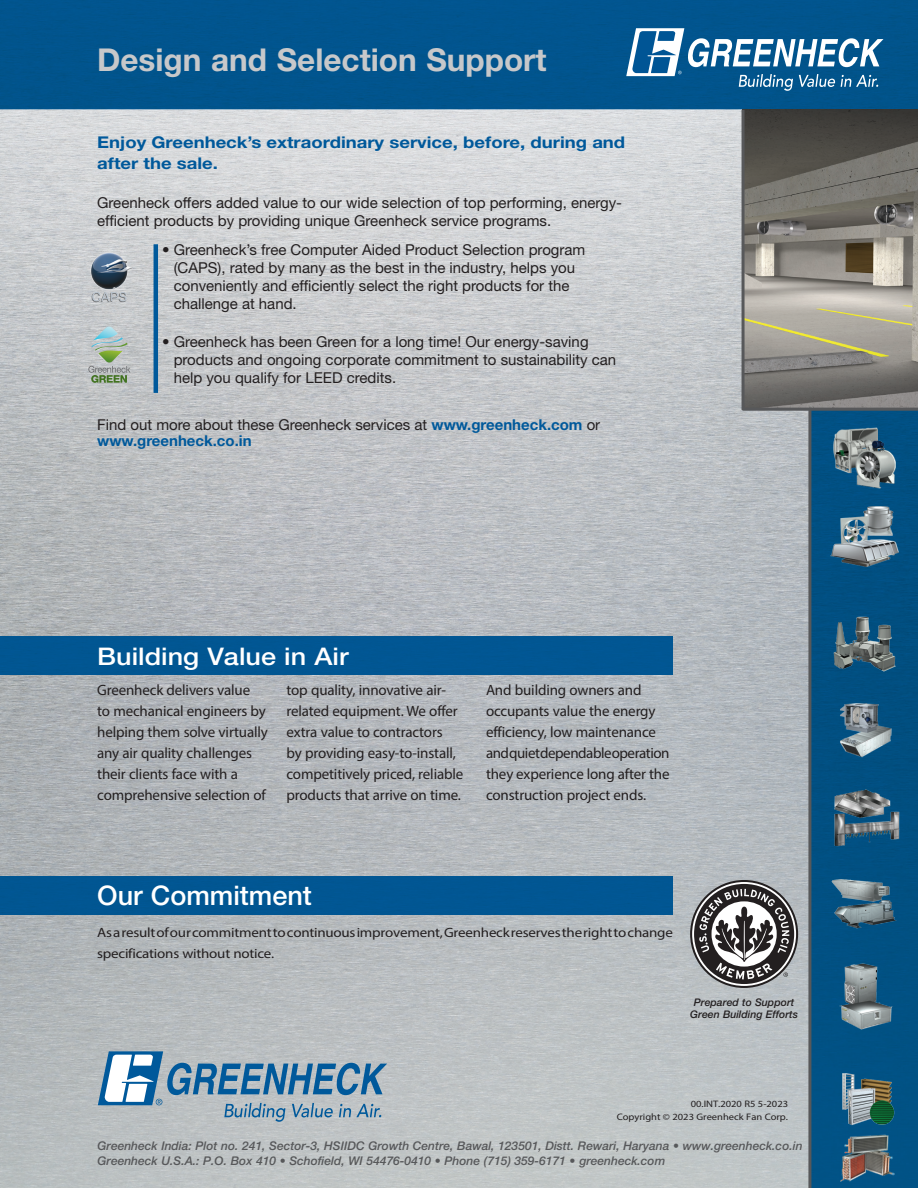
<style>
.page{position:relative;width:918px;height:1188px;background:#fff}
.page>*{position:absolute;margin:0;border:0;box-sizing:border-box;transform-origin:0 0}
.t1{font:700 31.5px "Helvetica Neue LT Std";color:#c7c8ca}
.t2{font:500 27px "Helvetica Neue LT Std";color:#fff}
.t3{font:500 24.3px "Helvetica Neue LT Std";color:#fff;scale:1.11 1}
.t4{font:700 16.2px/21px "Helvetica Neue LT Std";color:#00599b;scale:1.14 1}
.t5{font:15px/18px "Helvetica Neue LT Std";color:#231f20}
.t6{font:15px/21px "Myriad Pro";letter-spacing:-.01em;color:#231f20}
.t7{font:13.5px/21px "Myriad Pro";letter-spacing:-.015em;color:#231f20;scale:1.11 1}
.t8{font:italic 500 12px "Helvetica Neue LT Std";color:#57585a}
.t9{font:italic 500 10.5px/12.6px "Helvetica Neue LT Std";color:#231f20;text-align:center}
.t10{font:9.45px/13.5px "Myriad Pro";color:#231f20;text-align:right;scale:1.11 1}
.s1{font-weight:700;color:#00599b}
</style>
<div class="page">
<img style="left:0;top:0;width:918px;height:1188px">
<svg style="left:626px;top:28px;width:258px;height:63px"></svg>
<hr style="left:808px;top:407px;width:3px;height:781px;background:#57585a">
<img style="left:831px;top:426px;width:66px;height:64px">
<img style="left:831px;top:501px;width:68px;height:69px">
<img style="left:830px;top:615px;width:72px;height:60px">
<img style="left:835px;top:702px;width:64px;height:60px">
<img style="left:834px;top:789px;width:67px;height:60px">
<img style="left:829px;top:876px;width:74px;height:55px">
<img style="left:841px;top:1072px;width:54px;height:55px">
<img style="left:838px;top:963px;width:55px;height:69px">
<img style="left:840px;top:1134px;width:56px;height:48px">
<img style="left:745px;top:110px;width:173px;height:298px">
<hr style="left:742px;top:408px;width:176px;height:3px;background:#57585a">
<hr style="left:742px;top:110px;width:3px;height:300px;background:#57585a">
<svg style="left:98px;top:1051px;width:289px;height:71px;background:#8fa9bc"></svg>
<div style="left:0;top:877px;width:673px;height:37px;background:#015692"></div>
<svg style="left:690px;top:880px;width:108px;height:108px"></svg>
<div style="left:0;top:637px;width:673px;height:37px;background:#015692"></div>
<img style="left:83px;top:247px;width:56px;height:57px">
<svg style="left:88px;top:326px;width:42px;height:57px;background:#a9b9ae"></svg>
<hr style="left:154px;top:244px;width:4px;height:149px;background:#00599b">
<h1 class="t1" style="left:97px;top:40px;width:451px">Design and Selection Support</h1>
<p class="t4" style="left:97px;top:131px;width:465px">Enjoy Greenheck’s extraordinary service, before, during and after the sale.</p>
<p class="t5" style="left:97px;top:193px;width:526px">Greenheck offers added value to our wide selection of top performing, energy&shy;efficient products by providing unique Greenheck service programs.</p>
<p class="t5" style="left:174px;top:240px;width:413px;text-indent:-12px">• Greenheck’s free Computer Aided Product Selection program (CAPS), rated by many as the best in the industry, helps you conveniently and efficiently select the right products for the challenge at hand.</p>
<p class="t5" style="left:174px;top:333px;width:444px;text-indent:-12px">• Greenheck has been Green for a long time! Our energy-saving products and ongoing corporate commitment to sustainability can help you qualify for LEED credits.</p>
<p class="t5" style="left:97px;top:416px;width:505px;line-height:16.5px">Find out more about these Greenheck services at <span class="s1">www.greenheck.com</span> or <span class="s1">www.greenheck.co.in</span></p>
<h3 class="t3" style="left:97px;top:642px;width:228px">Building Value in Air</h3>
<p class="t6" style="left:97px;top:679px;width:172px">Greenheck delivers value<br>to mechanical engineers by helping them solve virtually any air quality challenges their clients face with a comprehensive selection of</p>
<p class="t6" style="left:286px;top:679px;width:178px">top quality, innovative air&shy;related equipment. We offer extra value to contractors<br>by providing easy-to-install, competitively priced, reliable products that arrive on time.</p>
<p class="t6" style="left:486px;top:679px;width:185px">And building owners and occupants value the energy efficiency, low maintenance and quiet dependable operation they experience long after the construction project ends.</p>
<h2 class="t2" style="left:97px;top:880px;width:216px">Our Commitment</h2>
<p class="t7" style="left:97px;top:922px;width:520px">As a result of our commitment to continuous improvement, Greenheck reserves the right to change specifications without notice.</p>
<p class="t9" style="left:690px;top:996px;width:109px">Prepared to Support<br>Green Building Efforts</p>
<p class="t10" style="left:617px;top:1097px;width:156px">00.INT.2020 R5 5-2023<br>Copyright © 2023 Greenheck Fan Corp.</p>
<p class="t8" style="left:98px;top:1139px;width:707px">Greenheck India: Plot no. 241, Sector-3, HSIIDC Growth Centre, Bawal, 123501, Distt. Rewari, Haryana • www.greenheck.co.in</p>
<p class="t8" style="left:98px;top:1153px;width:569px">Greenheck U.S.A.: P.O. Box 410 • Schofield, WI 54476-0410 • Phone (715) 359-6171 • greenheck.com</p>
</div>
